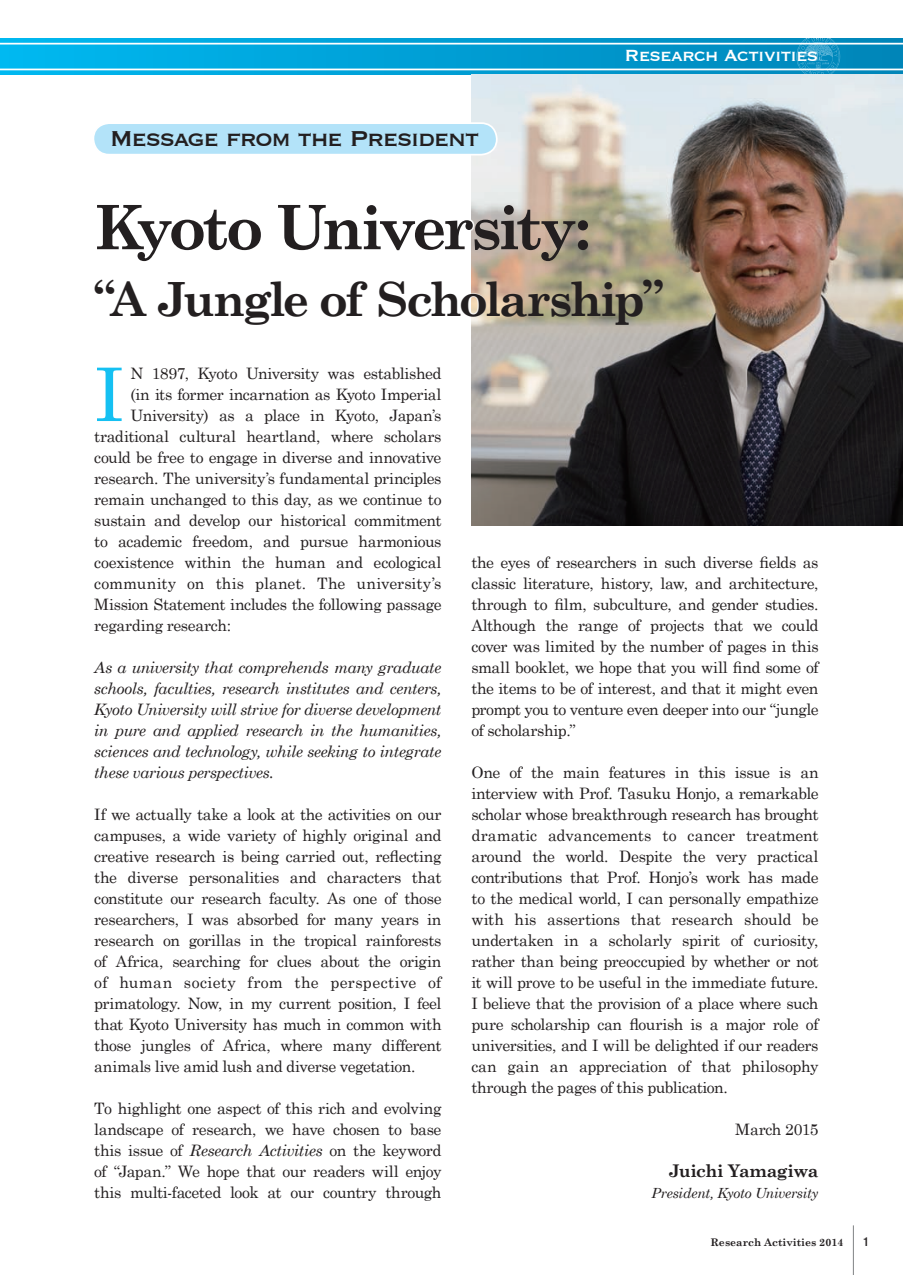
<style>
.page{position:relative;width:903px;height:1275px;background:#fff}
.page>*{position:absolute;margin:0;border:0;box-sizing:border-box;transform-origin:0 0}
.t1{font:73.85px "Century Schoolbook";color:#15c0f2}
.t2{font:700 61.25px "Century Schoolbook";letter-spacing:-.07em;color:#231f20}
.t3{font:700 47.25px "Century Schoolbook";letter-spacing:-.055em;color:#231f20}
.t4{font:28px "Copperplate";letter-spacing:-.055em;color:#231f20}
.t5{font:21px "Copperplate";letter-spacing:-.045em;color:#fff}
.t6{font:700 17.5px "Century Schoolbook";letter-spacing:-.03em;color:#231f20}
.t7{font:15.75px/21px "Century Schoolbook";letter-spacing:-.025em;color:#231f20;text-align:justify}
.t8{font:italic 15.75px/21px "Century Schoolbook";letter-spacing:-.025em;color:#231f20;text-align:justify}
.t9{font:15.75px "Century Schoolbook";letter-spacing:.005em;color:#231f20}
.t10{font:italic 14px "Century Schoolbook";letter-spacing:-.025em;color:#231f20}
.t11{font:500 condensed 12.25px "Helvetica Neue LT Pro";color:#231f20}
.t12{font:700 10.5px "Century Schoolbook";color:#231f20}
.s1{font-size:43.75px}
.s2{font-style:italic}
</style>
<div class="page">
<div style="left:0;top:39px;width:903px;height:35px;background:linear-gradient(to right,#00b8f0,#0084b8)"></div>
<svg style="left:796px;top:38px;width:44px;height:36px"></svg>
<hr style="left:0;top:69px;width:903px;height:1px;background:#fff">
<hr style="left:0;top:43px;width:903px;height:2px;background:#fff">
<img style="left:471px;top:74px;width:432px;height:451px">
<div style="left:93px;top:123px;width:404px;height:32px;background:#b3e3f9;border-radius:16px"></div>
<div style="left:93px;top:122px;width:405px;height:34px;border:2px solid #fff;border-radius:16px"></div>
<svg style="left:471px;top:292px;width:16px;height:26px"></svg>
<svg style="left:471px;top:217px;width:5px;height:35px"></svg>
<hr style="left:853px;top:1225px;width:1px;height:50px;background:#808285">
<h3 class="t4" style="left:110px;top:121px;width:371px">Message from the President</h3>
<h3 class="t5" style="left:624px;top:42px;width:196px">Research Activities</h3>
<h2 class="t2" style="left:94px;top:190px;width:498px">Kyoto University:</h2>
<h3 class="t3" style="left:94px;top:270px;width:571px"><span class="s1">“</span>A Jungle of Scholarship<span class="s1">”</span></h3>
<h1 class="t1" style="left:94px;top:348px;width:32px">I</h1>
<p class="t7" style="left:130px;top:362px;width:312px">N 1897, Kyoto University was established</p>
<p class="t7" style="left:130px;top:383px;width:313px">(in its former incarnation as Kyoto Imperial</p>
<p class="t7" style="left:130px;top:404px;width:312px">University) as a place in Kyoto, Japan’s</p>
<p class="t7" style="left:94px;top:425px;width:349px">traditional cultural heartland, where scholars</p>
<p class="t7" style="left:94px;top:446px;width:349px">could be free to engage in diverse and innovative</p>
<p class="t7" style="left:94px;top:467px;width:349px">research. The university’s fundamental principles</p>
<p class="t7" style="left:94px;top:488px;width:349px">remain unchanged to this day, as we continue to</p>
<p class="t7" style="left:94px;top:509px;width:349px">sustain and develop our historical commitment</p>
<p class="t7" style="left:94px;top:530px;width:349px">to academic freedom, and pursue harmonious</p>
<p class="t7" style="left:94px;top:551px;width:349px">coexistence within the human and ecological</p>
<p class="t9" style="left:94px;top:573px;width:349px">community on this planet. The university’s</p>
<p class="t7" style="left:94px;top:593px;width:349px">Mission Statement includes the following passage</p>
<p class="t7" style="left:94px;top:614px;width:138px">regarding research:</p>
<p class="t8" style="left:94px;top:656px;width:349px">As a university that comprehends many graduate schools, faculties, research institutes and centers, Kyoto University will strive for diverse development in pure and applied research in the humanities, sciences and technology, while seeking to integrate these various perspectives.</p>
<p class="t7" style="left:94px;top:803px;width:349px">If we actually take a look at the activities on our campuses, a wide variety of highly original and creative research is being carried out, reflecting the diverse personalities and characters that constitute our research faculty. As one of those researchers, I was absorbed for many years in research on gorillas in the tropical rainforests of Africa, searching for clues about the origin of human society from the perspective of primatology. Now, in my current position, I feel that Kyoto University has much in common with those jungles of Africa, where many different animals live amid lush and diverse vegetation.</p>
<p class="t7" style="left:94px;top:1097px;width:349px">To highlight one aspect of this rich and evolving landscape of research, we have chosen to base this issue of <span class="s2">Research Activities</span> on the keyword of “Japan.” We hope that our readers will enjoy this multi-faceted look at our country through</p>
<p class="t7" style="left:471px;top:551px;width:349px">the eyes of researchers in such diverse fields as classic literature, history, law, and architecture, through to film, subculture, and gender studies.<br>Although the range of projects that we could cover was limited by the number of pages in this small booklet, we hope that you will find some of the items to be of interest, and that it might even prompt you to venture even deeper into our “jungle of scholarship.”</p>
<p class="t7" style="left:471px;top:761px;width:349px">One of the main features in this issue is an interview with Prof. Tasuku Honjo, a remarkable scholar whose breakthrough research has brought dramatic advancements to cancer treatment around the world. Despite the very practical contributions that Prof. Honjo’s work has made to the medical world, I can personally empathize with his assertions that research should be undertaken in a scholarly spirit of curiosity, rather than being preoccupied by whether or not it will prove to be useful in the immediate future.<br>I believe that the provision of a place where such pure scholarship can flourish is a major role of universities, and I will be delighted if our readers can gain an appreciation of that philosophy through the pages of this publication.</p>
<p class="t7" style="left:735px;top:1118px;width:85px">March 2015</p>
<p class="t6" style="left:668px;top:1160px;width:152px">Juichi Yamagiwa</p>
<p class="t10" style="left:651px;top:1185px;width:169px">President, Kyoto University</p>
<p class="t12" style="left:710px;top:1235px;width:134px">Research Activities 2014</p>
<p class="t11" style="left:863px;top:1234px;width:7px">1</p>
</div>
